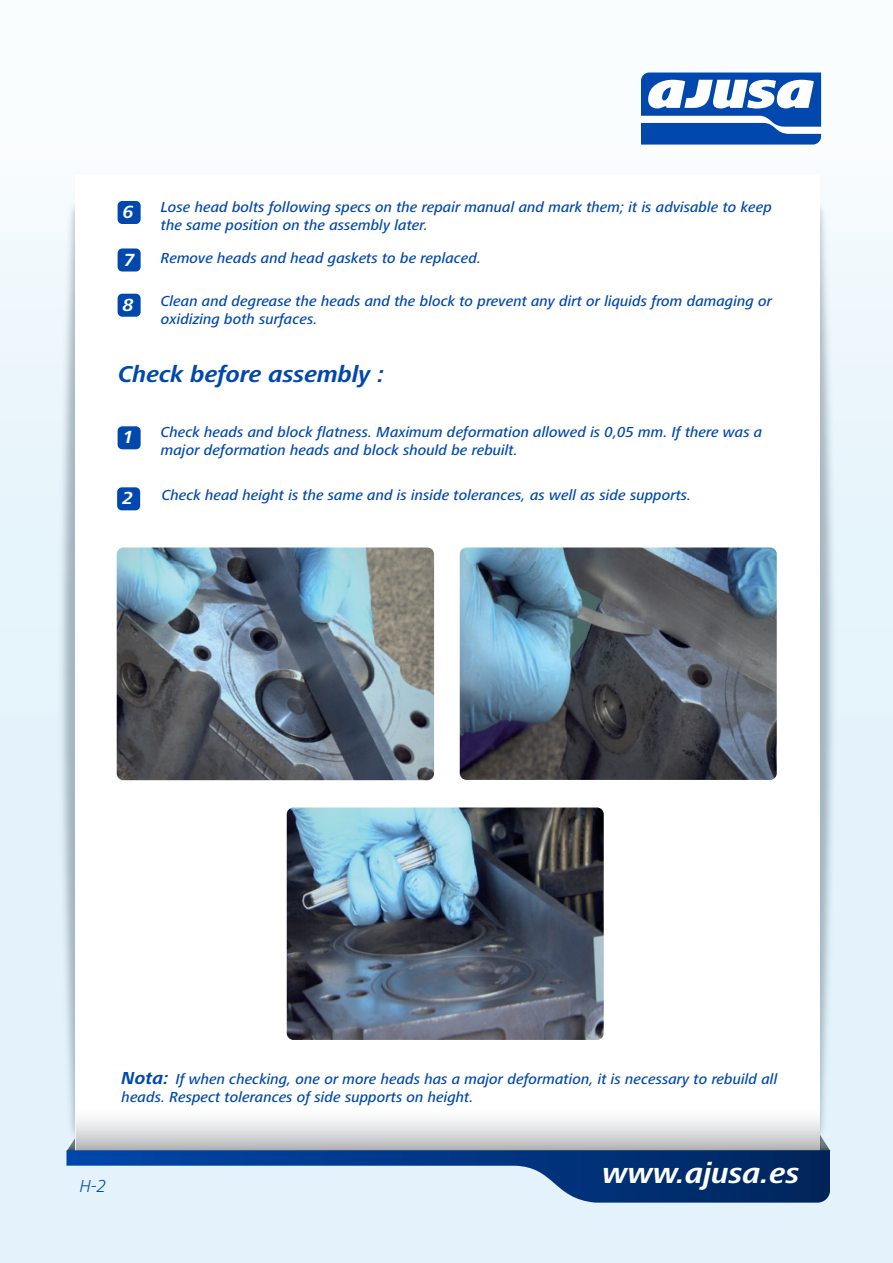
<style>
.page{position:relative;width:893px;height:1263px;background:#fff}
.page>*{position:absolute;margin:0;border:0;box-sizing:border-box;transform-origin:0 0}
.t1{font:italic 700 30px "Frutiger Next LT";color:#fff}
.t2{font:italic 700 23.7px "Frutiger Next LT";color:#0048ad}
.t3{font:italic 700 18.3px "Frutiger Next LT";color:#fff}
.t4{font:italic 300 18px "Frutiger Next LT";color:#0048ad}
.t5{font:italic 500 15px/18px "Frutiger Next LT";color:#0048ad}
.s1{font-weight:700;font-size:18px}
</style>
<div class="page">
<div style="left:0;top:0;width:893px;height:1263px;background:linear-gradient(to bottom,#f6fbfd,#def0fa)"></div>
<img style="left:11px;top:140px;width:871px;height:1050px">
<div style="left:76px;top:175px;width:744px;height:979px;background:#fff"></div>
<svg style="left:66px;top:1134px;width:764px;height:68px"></svg>
<div style="left:76px;top:1108px;width:744px;height:42px;background:linear-gradient(to bottom,#fff,#babbbc)"></div>
<svg style="left:641px;top:73px;width:180px;height:72px"></svg>
<div style="left:118px;top:201px;width:23px;height:23px;background:#0048ad;border-radius:5px"></div>
<div style="left:118px;top:248px;width:23px;height:23px;background:#0048ad;border-radius:5px"></div>
<div style="left:118px;top:294px;width:23px;height:23px;background:#0048ad;border-radius:5px"></div>
<div style="left:118px;top:426px;width:23px;height:23px;background:#0048ad;border-radius:5px"></div>
<div style="left:117px;top:487px;width:23px;height:23px;background:#0048ad;border-radius:5px"></div>
<img style="left:117px;top:547px;width:317px;height:233px">
<img style="left:460px;top:547px;width:317px;height:233px">
<img style="left:287px;top:807px;width:317px;height:233px">
<p class="t3" style="left:123px;top:202px;width:12px">6</p>
<p class="t3" style="left:124px;top:249px;width:12px">7</p>
<p class="t3" style="left:123px;top:294px;width:12px">8</p>
<p class="t5" style="left:161px;top:198px;width:613px">Lose head bolts following specs on the repair manual and mark them; it is advisable to keep the same position on the assembly later.</p>
<p class="t5" style="left:161px;top:249px;width:322px">Remove heads and head gaskets to be replaced.</p>
<p class="t5" style="left:161px;top:292px;width:613px">Clean and degrease the heads and the block to prevent any dirt or liquids from damaging or oxidizing both surfaces.</p>
<h2 class="t2" style="left:119px;top:361px;width:267px">Check before assembly :</h2>
<p class="t3" style="left:123px;top:427px;width:12px">1</p>
<p class="t3" style="left:122px;top:488px;width:12px">2</p>
<p class="t5" style="left:161px;top:423px;width:603px">Check heads and block flatness. Maximum deformation allowed is 0,05 mm. If there was a major deformation heads and block should be rebuilt.</p>
<p class="t5" style="left:162px;top:486px;width:531px">Check head height is the same and is inside tolerances, as well as side supports.</p>
<p class="t5" style="left:122px;top:1070px;width:657px"><span class="s1">Nota:</span> If when checking, one or more heads has a major deformation, it is necessary to rebuild all heads. Respect tolerances of side supports on height.</p>
<p class="t4" style="left:80px;top:1176px;width:28px">H-2</p>
<h1 class="t1" style="left:602px;top:1156px;width:198px">www.ajusa.es</h1>
</div>
